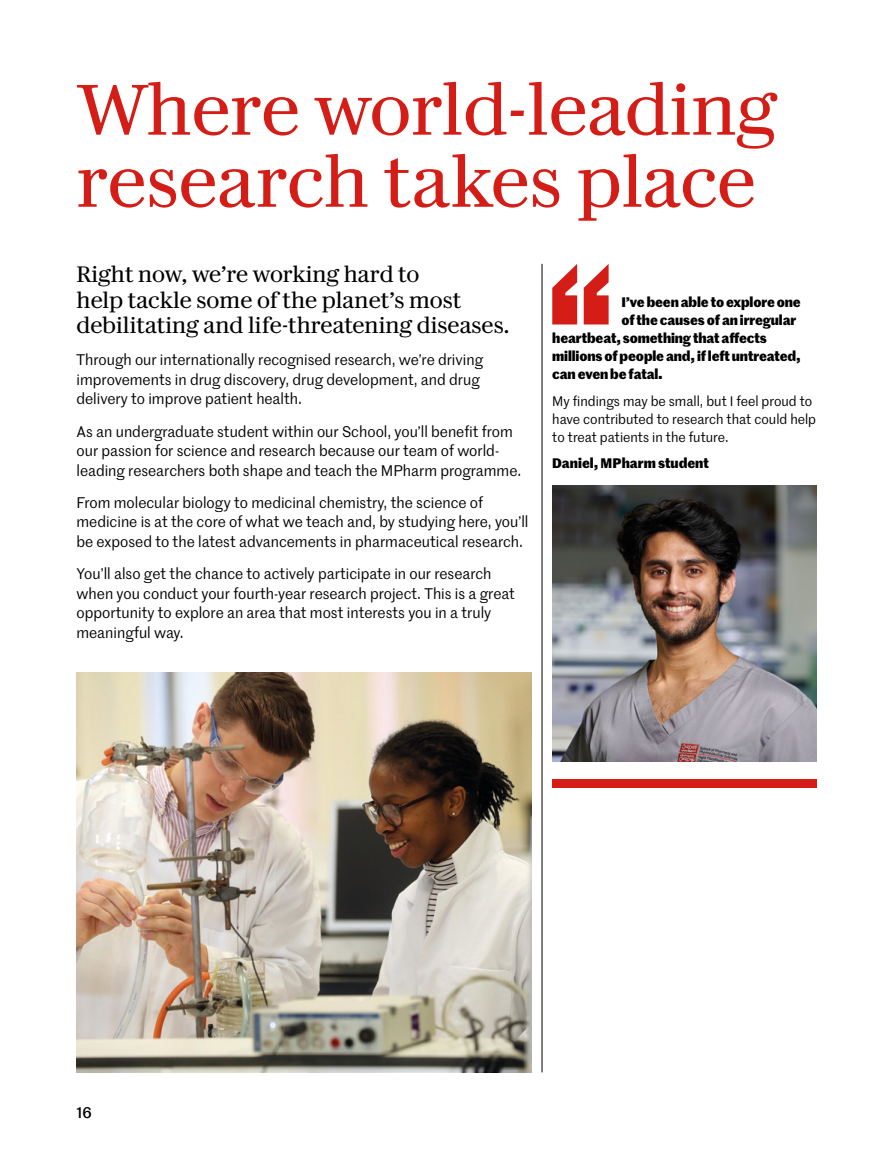
<style>
.page{position:relative;width:893px;height:1149px;background:#fff}
.page>*{position:absolute;margin:0;border:0;box-sizing:border-box;transform-origin:0 0}
.t1{font:72px/72px "Darby Serif Text TT";color:#d51d17}
.t2{font:22.5px/25.5px "Darby Serif Text TT";color:#000}
.t3{font:15px/19.5px "Marr Sans TT";color:#000}
.t4{font:500 15px "Marr Sans TT";color:#000}
.t5{font:700 13.5px "Marr Sans TT";letter-spacing:-.01em;color:#000}
.t6{font:13.5px/18px "Marr Sans TT";color:#000}
</style>
<div class="page">
<hr style="left:892px;top:311px;width:1px;height:285px;background:#000">
<hr style="left:542px;top:264px;width:1px;height:807px;background:#000">
<svg style="left:552px;top:264px;width:57px;height:60px"></svg>
<img style="left:552px;top:485px;width:264px;height:276px">
<div style="left:552px;top:778px;width:264px;height:9px;background:#d51d17"></div>
<img style="left:77px;top:672px;width:454px;height:399px">
<h1 class="t1" style="left:77px;top:68px;width:702px">Where world-leading research takes place</h1>
<h2 class="t2" style="left:77px;top:259px;width:434px">Right now, we’re working hard to<br>help tackle some of the planet’s most debilitating and life-threatening diseases.</h2>
<p class="t3" style="left:77px;top:349px;width:408px">Through our internationally recognised research, we’re driving improvements in drug discovery, drug development, and drug delivery to improve patient health.</p>
<p class="t3" style="left:77px;top:421px;width:446px">As an undergraduate student within our School, you’ll benefit from our passion for science and research because our team of world&shy;leading researchers both shape and teach the MPharm programme.</p>
<p class="t3" style="left:77px;top:492px;width:453px">From molecular biology to medicinal chemistry, the science of medicine is at the core of what we teach and, by studying here, you’ll be exposed to the latest advancements in pharmaceutical research.</p>
<p class="t3" style="left:77px;top:563px;width:440px">You’ll also get the chance to actively participate in our research when you conduct your fourth-year research project. This is a great opportunity to explore an area that most interests you in a truly meaningful way.</p>
<p class="t5" style="left:621px;top:291px;width:181px">I’ve been able to explore one</p>
<p class="t5" style="left:621px;top:309px;width:176px">of the causes of an irregular</p>
<p class="t5" style="left:552px;top:327px;width:216px">heartbeat, something that affects</p>
<p class="t5" style="left:552px;top:345px;width:250px">millions of people and, if left untreated,</p>
<p class="t5" style="left:552px;top:363px;width:112px">can even be fatal.</p>
<p class="t6" style="left:552px;top:391px;width:265px">My findings may be small, but I feel proud to have contributed to research that could help to treat patients in the future.</p>
<p class="t5" style="left:552px;top:452px;width:158px">Daniel, MPharm student</p>
<p class="t4" style="left:77px;top:1101px;width:17px">16</p>
</div>
